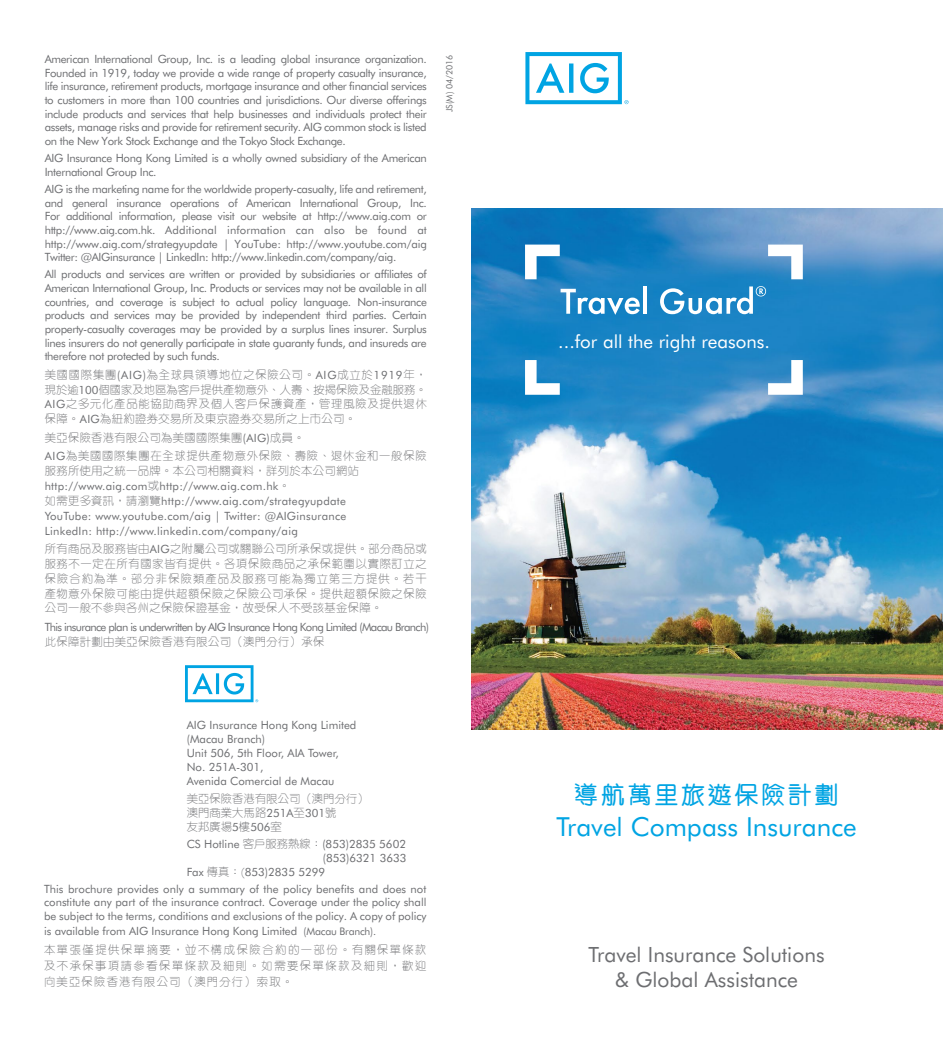
<style>
.page{position:relative;width:943px;height:1042px;background:#fff}
.page>*{position:absolute;margin:0;border:0;box-sizing:border-box;transform-origin:0 0}
.t1{font:26.25px "AIG Futura";color:#00a4e3}
.t2{font:500 24.5px "M Yuen HK";letter-spacing:.1em;color:#00a4e3}
.t3{font:21px/25.2px "AIG Futura";color:#6d6e71;text-align:center}
.t4{font:18.72px "AIG Futura";color:#fff}
.t5{font:11.38px/13.7px "AIG Futura";letter-spacing:-.005em;color:#6d6e71;text-align:justify}
.t6{font:300 11.38px/14.9px "M Yuen HK";letter-spacing:.025em;color:#6d6e71;text-align:justify}
.t7{font:11.38px/14.9px "AIG Futura";letter-spacing:.025em;color:#6d6e71}
.t8{font:11.38px/13.7px "AIG Futura";letter-spacing:-.03em;color:#6d6e71}
.t9{font:11.38px "AIG Futura";letter-spacing:-.06em;color:#6d6e71}
.t10{font:300 11.38px/18.4px "M Yuen HK";letter-spacing:.06em;color:#6d6e71}
.t11{font:300 11.38px/14px "M Yuen HK";color:#6d6e71}
.t12{font:8.75px "AIG Futura";color:#6d6e71}
.s1{font-family:"AIG Futura";font-weight:400}
.s2{font-family:"M Yuen HK";font-weight:300}
.s3{font-size:10.5px}
</style>
<div class="page">
<img style="left:471px;top:209px;width:472px;height:521px">
<svg style="left:525px;top:245px;width:34px;height:34px"></svg>
<svg style="left:768px;top:245px;width:34px;height:34px"></svg>
<svg style="left:768px;top:360px;width:34px;height:35px"></svg>
<svg style="left:525px;top:360px;width:34px;height:35px"></svg>
<svg style="left:560px;top:289px;width:79px;height:26px"></svg>
<hr style="left:643px;top:286px;width:4px;height:28px;background:#fff">
<svg style="left:660px;top:286px;width:106px;height:28px"></svg>
<svg style="left:525px;top:52px;width:103px;height:52px"></svg>
<svg style="left:185px;top:665px;width:73px;height:37px"></svg>
<p class="t5" style="left:45px;top:52px;width:383px">American International Group, Inc. is a leading global insurance organization.<br>Founded in 1919, today we provide a wide range of property casualty insurance, life insurance, retirement products, mortgage insurance and other financial services to customers in more than 100 countries and jurisdictions. Our diverse offerings include products and services that help businesses and individuals protect their assets, manage risks and provide for retirement security. AIG common stock is listed on the New York Stock Exchange and the Tokyo Stock Exchange.</p>
<p class="t8" style="left:45px;top:151px;width:383px">AIG Insurance Hong Kong Limited is a wholly owned subsidiary of the American<br>International Group Inc.</p>
<p class="t5" style="left:45px;top:182px;width:383px">AIG is the marketing name for the worldwide property-casualty, life and retirement, and general insurance operations of American International Group, Inc.<br>For additional information, please visit our website at http://www.aig.com or http://www.aig.com.hk. Additional information can also be found at http://www.aig.com/strategyupdate | YouTube: http://www.youtube.com/aig Twitter: @AIGinsurance | LinkedIn: http://www.linkedin.com/company/aig.</p>
<p class="t5" style="left:45px;top:267px;width:384px">All products and services are written or provided by subsidiaries or affiliates of American International Group, Inc. Products or services may not be available in all countries, and coverage is subject to actual policy language. Non-insurance products and services may be provided by independent third parties. Certain property-casualty coverages may be provided by a surplus lines insurer. Surplus lines insurers do not generally participate in state guaranty funds, and insureds are therefore not protected by such funds.</p>
<p class="t6" style="left:45px;top:366px;width:384px">美國國際集團<span class="s1">(AIG)</span>為全球具領導地位之保險公司。<span class="s1">AIG</span>成立於<span class="s1">1919</span>年，現於逾<span class="s1">100</span>個國家及地區為客戶提供產物意外、人壽、按揭保險及金融服務。<span class="s1">AIG</span>之多元化產品能協助商界及個人客戶保護資產，管理風險及提供退休保障。<span class="s1">AIG</span>為紐約證券交易所及東京證券交易所之上市公司。</p>
<p class="t10" style="left:45px;top:428px;width:383px">美亞保險香港有限公司為美國國際集團<span class="s1">(AIG)</span>成員。<br><span class="s1">AIG</span>為美國國際集團在全球提供產物意外保險、壽險、退休金和一般保險</p>
<p class="t6" style="left:45px;top:463px;width:316px">服務所使用之統一品牌。本公司相關資料，詳列於本公司網站</p>
<p class="t7" style="left:45px;top:478px;width:303px">http://www.aig.com<span class="s2">或</span>http://www.aig.com.hk<span class="s2">。<br>如需更多資訊，請瀏覽</span>http://www.aig.com/strategyupdate YouTube: www.youtube.com/aig | Twitter: @AIGinsurance LinkedIn: http://www.linkedin.com/company/aig</p>
<p class="t6" style="left:45px;top:541px;width:384px">所有商品及服務皆由<span class="s1">AIG</span>之附屬公司或關聯公司所承保或提供。部分商品或服務不一定在所有國家皆有提供。各項保險商品之承保範圍以實際訂立之保險合約為準。部分非保險類產品及服務可能為獨立第三方提供。若干產物意外保險可能由提供超額保險之保險公司承保。提供超額保險之保險公司一般不參與各州之保險保證基金，故受保人不受該基金保障。</p>
<p class="t9" style="left:45px;top:620px;width:386px">This insurance plan is underwritten by AIG Insurance Hong Kong Limited (Macau Branch)</p>
<p class="t6" style="left:45px;top:633px;width:281px">此保障計劃由美亞保險香港有限公司（澳門分行）承保</p>
<p class="t12" style="left:444px;top:112px;width:59px;rotate:-90deg">JS(M) 04/2016</p>
<p class="t5" style="left:187px;top:718px;width:171px;text-align:left">AIG Insurance Hong Kong Limited (Macau Branch)<br>Unit 506, 5th Floor, AIA Tower,<br>No. 251A-301,<br>Avenida Comercial de Macau</p>
<p class="t11" style="left:187px;top:791px;width:184px">美亞保險香港有限公司（澳門分行）澳門商業大馬路<span class="s1">251A</span>至<span class="s1">301</span>號<br>友邦廣場<span class="s1">5</span>樓<span class="s1">506</span>室</p>
<p class="t5" style="left:187px;top:837px;width:221px">CS Hotline <span class="s2">客戶服務熱線：</span>(853)2835 5602</p>
<p class="t5" style="left:323px;top:851px;width:85px">(853)6321 3633</p>
<p class="t5" style="left:187px;top:865px;width:140px">Fax <span class="s2">傳真：(</span>853)2835 5299</p>
<p class="t5" style="left:44px;top:882px;width:384px">This brochure provides only a summary of the policy benefits and does not constitute any part of the insurance contract. Coverage under the policy shall be subject to the terms, conditions and exclusions of the policy. A copy of policy</p>
<p class="t5" style="left:44px;top:924px;width:333px">is available from AIG Insurance Hong Kong Limited <span class="s3">(Macau Branch).</span></p>
<p class="t6" style="left:44px;top:941px;width:384px;line-height:15.8px">本單張僅提供保單摘要，並不構成保險合約的一部份。有關保單條款及不承保事項請參看保單條款及細則。如需要保單條款及細則，歡迎向美亞保險香港有限公司（澳門分行）索取。</p>
<h3 class="t4" style="left:558px;top:330px;width:213px">...for all the right reasons.</h3>
<h2 class="t2" style="left:574px;top:778px;width:266px">導航萬里旅遊保險計劃</h2>
<h1 class="t1" style="left:556px;top:810px;width:301px">Travel Compass Insurance</h1>
<h3 class="t3" style="left:588px;top:941px;width:237px">Travel Insurance Solutions &amp; Global Assistance</h3>
</div>
